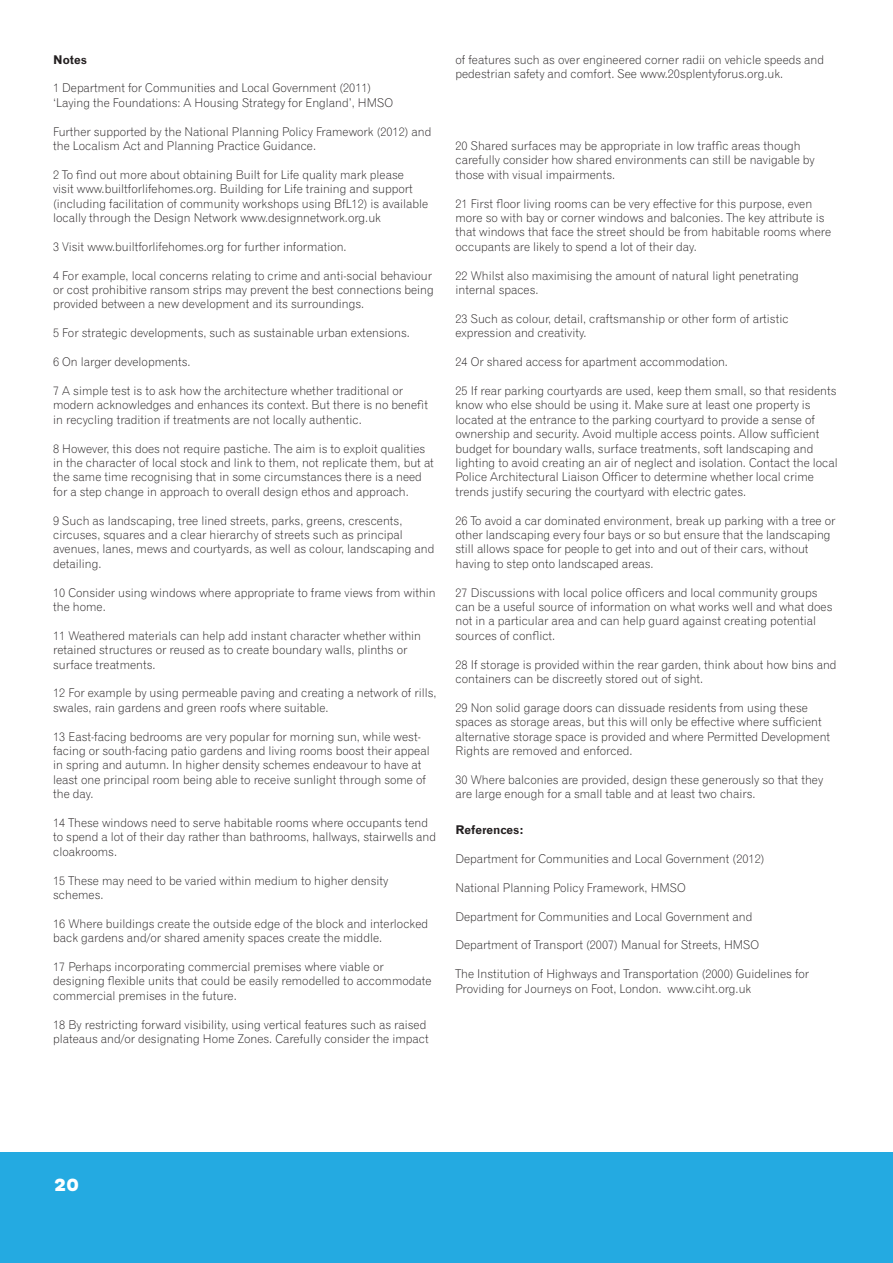
<style>
.page{position:relative;width:893px;height:1263px;background:#fff}
.page>*{position:absolute;margin:0;border:0;box-sizing:border-box;transform-origin:0 0}
.t1{font:800 18px "Pluto";color:#fff}
.t2{font:12px/14.4px "Gothic 720 BT Light B";color:#231f20}
.t3{font:12px "Gothic 720 BT Bold B";color:#231f20}
</style>
<div class="page">
<div style="left:0;top:1152px;width:893px;height:111px;background:#24aae1"></div>
<p class="t3" style="left:53px;top:52px;width:35px">Notes</p>
<p class="t2" style="left:53px;top:81px;width:320px">1 Department for Communities and Local Government (2011)</p>
<p class="t2" style="left:53px;top:95px;width:341px">‘Laying the Foundations: A Housing Strategy for England’, HMSO</p>
<p class="t2" style="left:53px;top:124px;width:380px">Further supported by the National Planning Policy Framework (2012) and the Localism Act and Planning Practice Guidance.</p>
<p class="t2" style="left:53px;top:167px;width:377px">2 To find out more about obtaining Built for Life quality mark please<br>visit www.builtforlifehomes.org. Building for Life training and support (including facilitation of community workshops using BfL12) is available locally through the Design Network www.designnetwork.org.uk</p>
<p class="t2" style="left:53px;top:239px;width:295px">3 Visit www.builtforlifehomes.org for further information.</p>
<p class="t2" style="left:53px;top:268px;width:382px">4 For example, local concerns relating to crime and anti-social behaviour or cost prohibitive ransom strips may prevent the best connections being provided between a new development and its surroundings.</p>
<p class="t2" style="left:53px;top:326px;width:358px">5 For strategic developments, such as sustainable urban extensions.</p>
<p class="t2" style="left:53px;top:354px;width:139px">6 On larger developments.</p>
<p class="t2" style="left:53px;top:383px;width:376px">7 A simple test is to ask how the architecture whether traditional or modern acknowledges and enhances its context. But there is no benefit in recycling tradition if treatments are not locally authentic.</p>
<p class="t2" style="left:53px;top:441px;width:382px">8 However, this does not require pastiche. The aim is to exploit qualities in the character of local stock and link to them, not replicate them, but at the same time recognising that in some circumstances there is a need for a step change in approach to overall design ethos and approach.</p>
<p class="t2" style="left:53px;top:513px;width:383px">9 Such as landscaping, tree lined streets, parks, greens, crescents, circuses, squares and a clear hierarchy of streets such as principal avenues, lanes, mews and courtyards, as well as colour, landscaping and detailing.</p>
<p class="t2" style="left:53px;top:585px;width:384px">10 Consider using windows where appropriate to frame views from within the home.</p>
<p class="t2" style="left:53px;top:628px;width:369px">11 Weathered materials can help add instant character whether within retained structures or reused as to create boundary walls, plinths or surface treatments.</p>
<p class="t2" style="left:53px;top:686px;width:385px">12 For example by using permeable paving and creating a network of rills, swales, rain gardens and green roofs where suitable.</p>
<p class="t2" style="left:53px;top:729px;width:378px">13 East-facing bedrooms are very popular for morning sun, while west&shy;facing or south-facing patio gardens and living rooms boost their appeal in spring and autumn. In higher density schemes endeavour to have at least one principal room being able to receive sunlight through some of the day.</p>
<p class="t2" style="left:53px;top:815px;width:384px">14 These windows need to serve habitable rooms where occupants tend to spend a lot of their day rather than bathrooms, hallways, stairwells and cloakrooms.</p>
<p class="t2" style="left:53px;top:873px;width:337px">15 These may need to be varied within medium to higher density schemes.</p>
<p class="t2" style="left:53px;top:916px;width:376px">16 Where buildings create the outside edge of the block and interlocked back gardens and/or shared amenity spaces create the middle.</p>
<p class="t2" style="left:53px;top:959px;width:380px">17 Perhaps incorporating commercial premises where viable or designing flexible units that could be easily remodelled to accommodate commercial premises in the future.</p>
<p class="t2" style="left:53px;top:1017px;width:377px">18 By restricting forward visibility, using vertical features such as raised plateaus and/or designating Home Zones. Carefully consider the impact</p>
<p class="t2" style="left:455px;top:52px;width:370px">of features such as over engineered corner radii on vehicle speeds and pedestrian safety and comfort. See www.20splentyforus.org.uk.</p>
<p class="t2" style="left:455px;top:138px;width:361px">20 Shared surfaces may be appropriate in low traffic areas though carefully consider how shared environments can still be navigable by those with visual impairments.</p>
<p class="t2" style="left:455px;top:196px;width:377px">21 First floor living rooms can be very effective for this purpose, even more so with bay or corner windows and balconies. The key attribute is that windows that face the street should be from habitable rooms where occupants are likely to spend a lot of their day.</p>
<p class="t2" style="left:455px;top:268px;width:345px">22 Whilst also maximising the amount of natural light penetrating internal spaces.</p>
<p class="t2" style="left:455px;top:311px;width:335px">23 Such as colour, detail, craftsmanship or other form of artistic expression and creativity.</p>
<p class="t2" style="left:455px;top:354px;width:274px">24 Or shared access for apartment accommodation.</p>
<p class="t2" style="left:455px;top:383px;width:384px">25 If rear parking courtyards are used, keep them small, so that residents know who else should be using it. Make sure at least one property is located at the entrance to the parking courtyard to provide a sense of ownership and security. Avoid multiple access points. Allow sufficient budget for boundary walls, surface treatments, soft landscaping and lighting to avoid creating an air of neglect and isolation. Contact the local Police Architectural Liaison Officer to determine whether local crime trends justify securing the courtyard with electric gates.</p>
<p class="t2" style="left:455px;top:513px;width:381px">26 To avoid a car dominated environment, break up parking with a tree or other landscaping every four bays or so but ensure that the landscaping still allows space for people to get into and out of their cars, without having to step onto landscaped areas.</p>
<p class="t2" style="left:455px;top:585px;width:378px">27 Discussions with local police officers and local community groups can be a useful source of information on what works well and what does not in a particular area and can help guard against creating potential sources of conflict.</p>
<p class="t2" style="left:455px;top:657px;width:383px">28 If storage is provided within the rear garden, think about how bins and containers can be discreetly stored out of sight.</p>
<p class="t2" style="left:455px;top:700px;width:376px">29 Non solid garage doors can dissuade residents from using these spaces as storage areas, but this will only be effective where sufficient alternative storage space is provided and where Permitted Development Rights are removed and enforced.</p>
<p class="t2" style="left:455px;top:772px;width:369px">30 Where balconies are provided, design these generously so that they are large enough for a small table and at least two chairs.</p>
<p class="t3" style="left:455px;top:822px;width:70px">References:</p>
<p class="t2" style="left:455px;top:851px;width:310px">Department for Communities and Local Government (2012)</p>
<p class="t2" style="left:455px;top:880px;width:232px">National Planning Policy Framework, HMSO</p>
<p class="t2" style="left:455px;top:909px;width:298px">Department for Communities and Local Government and</p>
<p class="t2" style="left:455px;top:938px;width:305px">Department of Transport (2007) Manual for Streets, HMSO</p>
<p class="t2" style="left:455px;top:966px;width:355px">The Institution of Highways and Transportation (2000) Guidelines for<br>Providing for Journeys on Foot, London. www.ciht.org.uk</p>
<h1 class="t1" style="left:54px;top:1175px;width:27px">20</h1>
</div>
